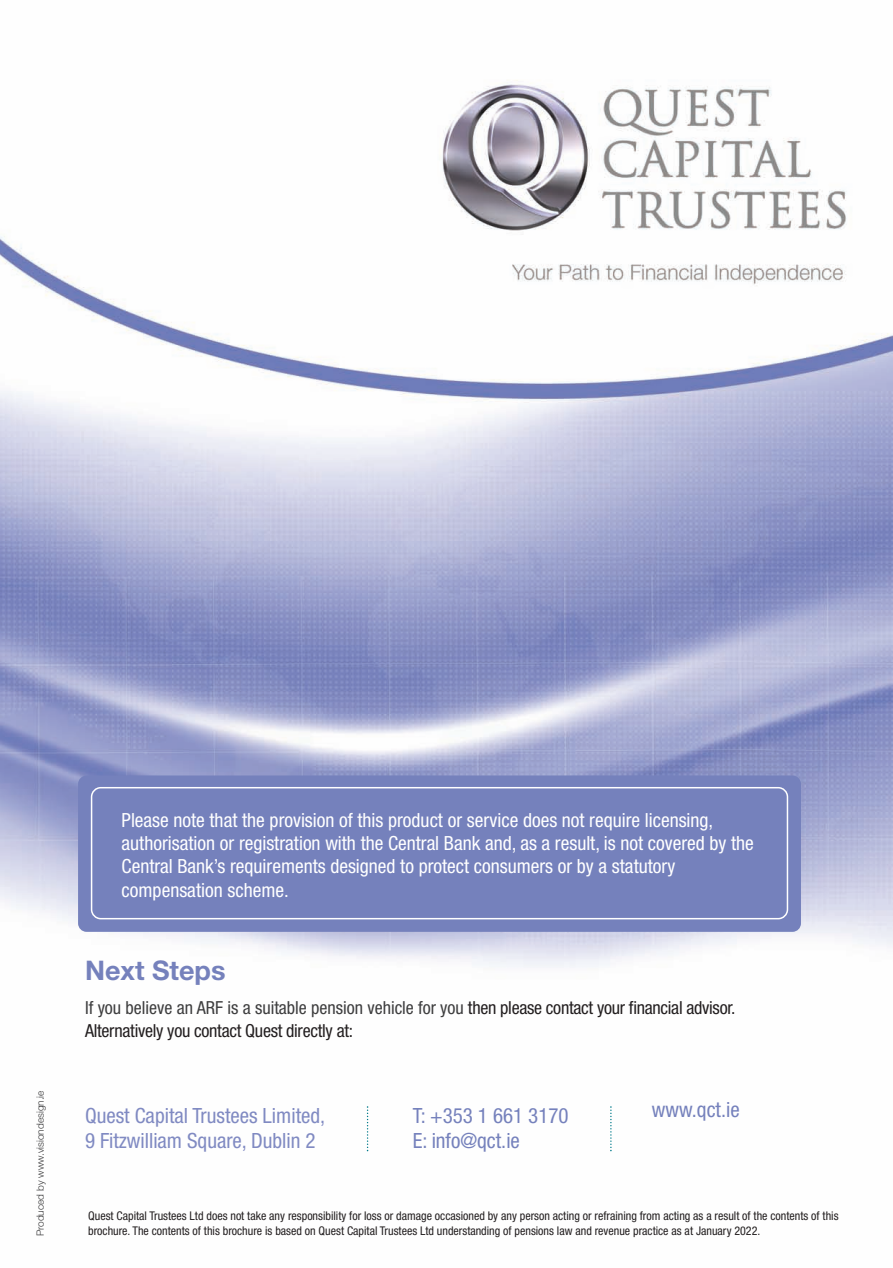
<style>
.page{position:relative;width:893px;height:1268px;background:#fff}
.page>*{position:absolute;margin:0;border:0;box-sizing:border-box;transform-origin:0 0}
.t1{font:700 27px "Helvetica Neue";color:#7581bc}
.t2{font:condensed 21px/25.2px "Helvetica Neue";color:#808ac2}
.t3{font:condensed 21px/25.2px "Helvetica Neue";color:#7581bc}
.t4{font:condensed 19.5px/23.4px "Helvetica Neue";color:#fff}
.t5{font:condensed 18px/23.1px "Helvetica Neue";letter-spacing:-.015em;color:#231f20}
.t6{font:condensed 12px "Helvetica Neue";color:#231f20}
.t7{font:300 10.05px "Helvetica Neue";color:#3e3e3f}
.s1{color:#3e3e3f}
</style>
<div class="page">
<img style="left:0;top:80px;width:893px;height:1072px">
<svg style="left:367px;top:1105px;width:1px;height:45px"></svg>
<svg style="left:610px;top:1105px;width:2px;height:45px"></svg>
<div style="left:78px;top:775px;width:723px;height:156px;background:#7581bc;border-radius:9px"></div>
<svg style="left:91px;top:787px;width:697px;height:132px"></svg>
<p class="t7" style="left:32px;top:1235px;width:147px;rotate:-90deg">Produced by www.visiondesign.ie</p>
<p class="t4" style="left:122px;top:809px;width:634px">Please note that the provision of this product or service does not require licensing, authorisation or registration with the Central Bank and, as a result, is not covered by the Central Bank’s requirements designed to protect consumers or by a statutory compensation scheme.</p>
<h1 class="t1" style="left:85px;top:948px;width:142px">Next Steps</h1>
<h3 class="t5" style="left:85px;top:997px;width:652px"><span class="s1">If you believe an ARF is a suitable pension vehicle for you</span> then please contact your financial advisor.<br>Alternatively you contact Quest directly at:</h3>
<h2 class="t2" style="left:85px;top:1103px;width:242px">Quest Capital Trustees Limited,<br>9 Fitzwilliam Square, Dublin 2</h2>
<h2 class="t3" style="left:413px;top:1103px;width:157px">T: +353 1 661 3170<br>E: info@qct.ie</h2>
<h2 class="t3" style="left:652px;top:1098px;width:89px">www.qct.ie</h2>
<p class="t6" style="left:88px;top:1211px;width:752px">Quest Capital Trustees Ltd does not take any responsibility for loss or damage occasioned by any person acting or refraining from acting as a result of the contents of this</p>
<p class="t6" style="left:88px;top:1225px;width:674px">brochure. The contents of this brochure is based on Quest Capital Trustees Ltd understanding of pensions law and revenue practice as at January 2022.</p>
</div>
